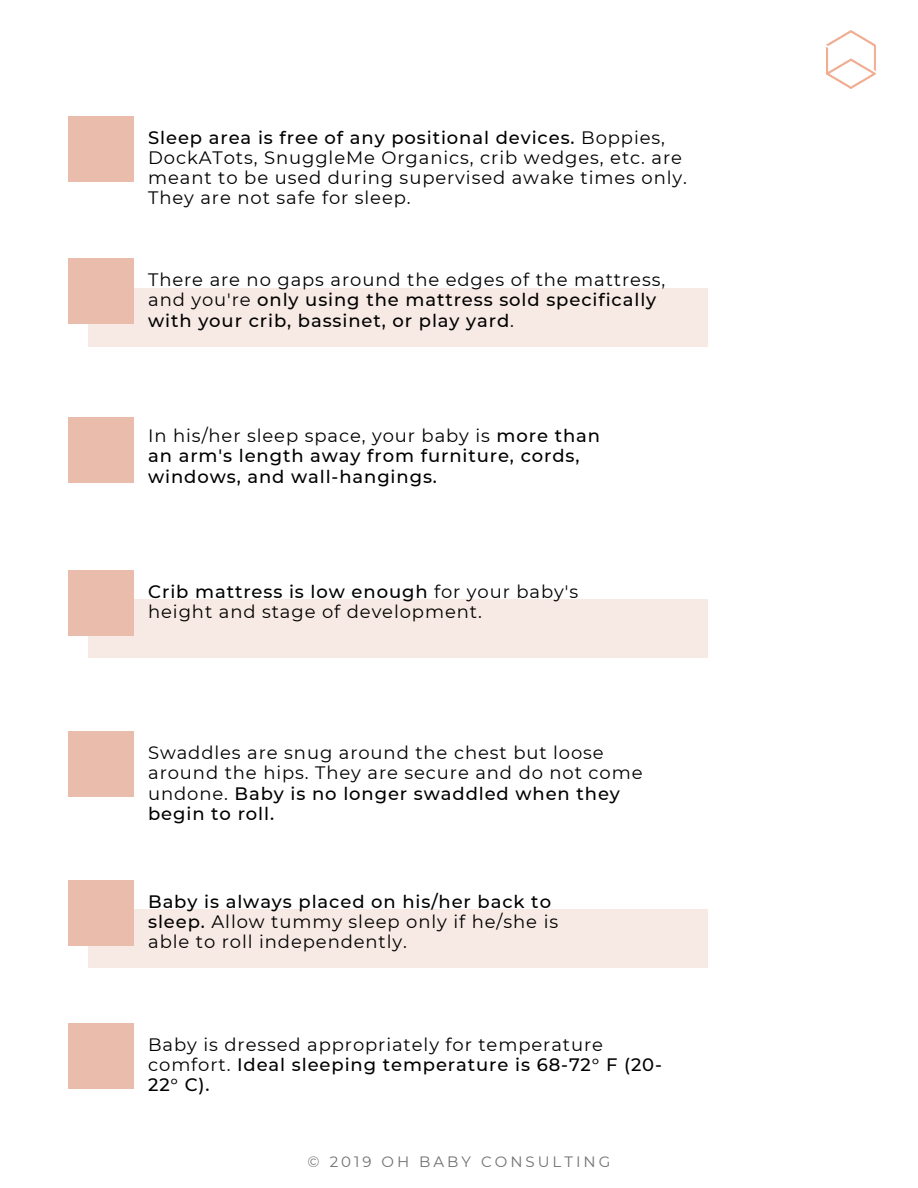
<style>
.page{position:relative;width:918px;height:1188px;background:#fff}
.page>*{position:absolute;margin:0;border:0;box-sizing:border-box;transform-origin:0 0}
.t1{font:18px/20.1px "Montserrat";letter-spacing:.05em;color:#000}
.t2{font:500 18px/20.1px "Montserrat";letter-spacing:.05em;color:#000}
.t3{font:15px "Montserrat";letter-spacing:.2em;color:#717171}
.s1{font-weight:500}
.s2{font-weight:400}
</style>
<div class="page">
<div style="left:88px;top:288px;width:620px;height:59px;background:#f7eae4"></div>
<div style="left:68px;top:259px;width:66px;height:65px;background:#eabcac"></div>
<div style="left:68px;top:418px;width:66px;height:65px;background:#eabcac"></div>
<div style="left:88px;top:600px;width:620px;height:58px;background:#f7eae4"></div>
<div style="left:68px;top:570px;width:66px;height:65px;background:#eabcac"></div>
<div style="left:68px;top:732px;width:66px;height:65px;background:#eabcac"></div>
<div style="left:88px;top:910px;width:620px;height:58px;background:#f7eae4"></div>
<div style="left:68px;top:880px;width:66px;height:65px;background:#eabcac"></div>
<img style="left:826px;top:31px;width:50px;height:57px">
<div style="left:68px;top:1023px;width:66px;height:66px;background:#eabcac"></div>
<div style="left:68px;top:116px;width:66px;height:66px;background:#eabcac"></div>
<p class="t1" style="left:148px;top:128px;width:540px"><span class="s1">Sleep area is free of any positional devices.</span> Boppies, DockATots, SnuggleMe Organics, crib wedges, etc. are meant to be used during supervised awake times only.<br>They are not safe for sleep.</p>
<p class="t2" style="left:148px;top:270px;width:519px"><span class="s2">There are no gaps around the edges of the mattress, and you're</span> only using the mattress sold specifically with your crib, bassinet, or play yard<span class="s2">.</span></p>
<p class="t2" style="left:148px;top:426px;width:453px"><span class="s2">In his/her sleep space, your baby is</span> more than an arm's length away from furniture, cords, windows, and wall-hangings.</p>
<p class="t1" style="left:148px;top:582px;width:431px"><span class="s1">Crib mattress is low enough</span> for your baby's height and stage of development.</p>
<p class="t1" style="left:148px;top:743px;width:496px">Swaddles are snug around the chest but loose around the hips. They are secure and do not come undone. <span class="s1">Baby is no longer swaddled when they begin to roll.</span></p>
<p class="t1" style="left:148px;top:891px;width:412px"><span class="s1">Baby is always placed on his/her back to sleep.</span> Allow tummy sleep only if he/she is able to roll independently.</p>
<p class="t1" style="left:148px;top:1035px;width:515px">Baby is dressed appropriately for temperature comfort. <span class="s1">Ideal sleeping temperature is 68-72° F (20-<br>22° C).</span></p>
<p class="t3" style="left:308px;top:1153px;width:304px">© 2019 OH BABY CONSULTING</p>
</div>
